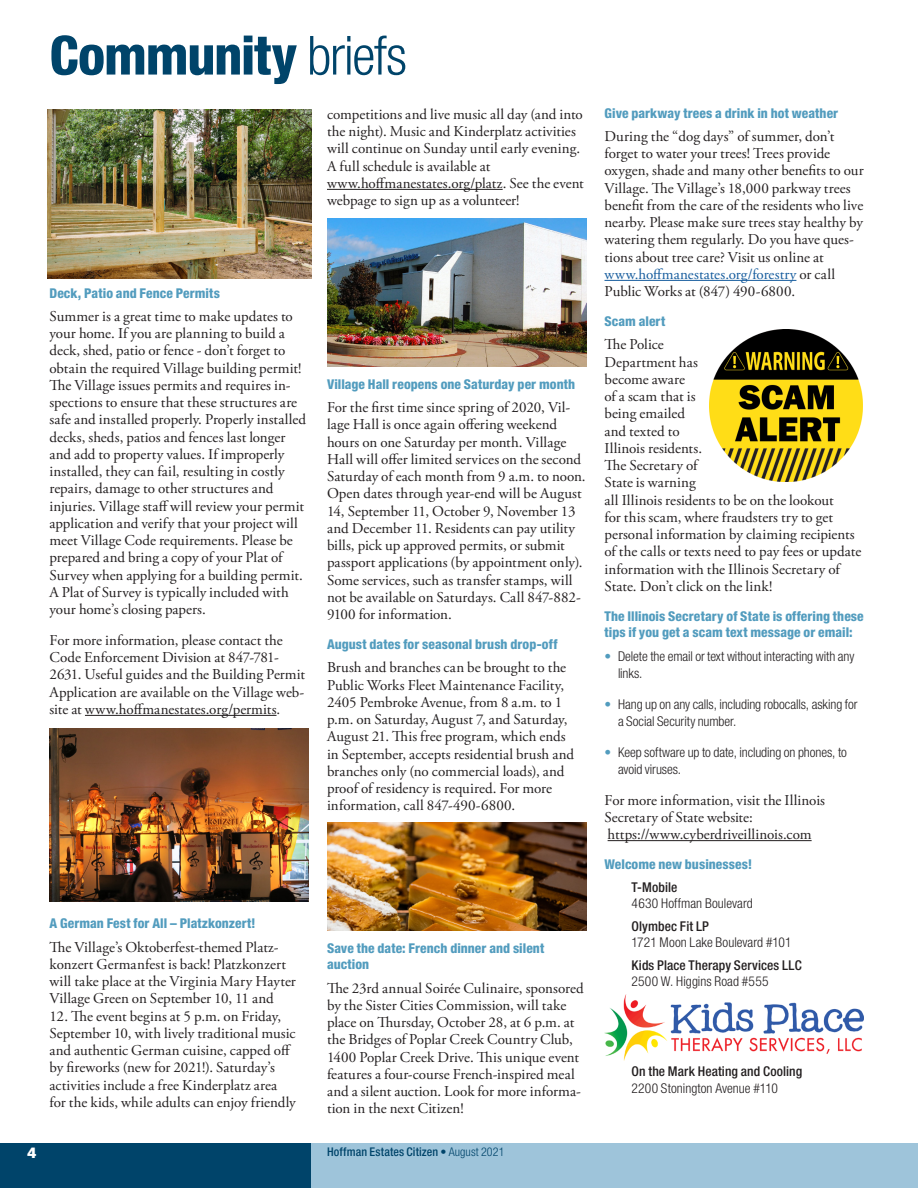
<style>
.page{position:relative;width:918px;height:1188px;background:#fff}
.page>*{position:absolute;margin:0;border:0;box-sizing:border-box;transform-origin:0 0}
._01A-headline_A{font:800 condensed 54px "Helvetica Neue LT Std";letter-spacing:-.02em;color:#00446a}
._05-body{font:15px/17.2px "Adobe Garamond Pro";color:#231f20}
._10-more_info{font:15px/17.2px "Adobe Garamond Pro";color:#231f20}
._05-body-2{font:800 condensed 15px "Helvetica Neue LT Std";color:#fff;scale:1.2 1}
._07-body_head_A{font:800 condensed 13.5px/16.5px "Helvetica Neue LT Std";letter-spacing:.005em;color:#529cbe}
._08-body_head_B{font:300 condensed 13.5px/17.2px "Helvetica Neue LT Std";letter-spacing:-.005em;color:#231f20}
._08-body_head_B-2{font:500 condensed 13.5px/16.5px "Helvetica Neue LT Std";letter-spacing:.01em;color:#231f20}
._05-body-3{font:500 condensed 12px "Helvetica Neue LT Std";letter-spacing:.01em;color:#00446a}
.s1{font-weight:300}
.s2{color:#175d9e}
.s3{color:#529cbe}
.s4{font-weight:500}
</style>
<div class="page">
<div style="left:0;top:1143px;width:918px;height:45px;background:#00446a"></div>
<div style="left:312px;top:1143px;width:606px;height:45px;background:#9ec4da"></div>
<hr style="left:85px;top:715px;width:192px;height:1px;background:#231f20">
<hr style="left:327px;top:189px;width:176px;height:1px;background:#231f20">
<hr style="left:604px;top:280px;width:192px;height:1px;background:#175d9e">
<hr style="left:608px;top:840px;width:204px;height:1px;background:#231f20">
<img style="left:47px;top:109px;width:265px;height:170px">
<img style="left:50px;top:729px;width:259px;height:173px">
<img style="left:327px;top:219px;width:259px;height:147px">
<img style="left:327px;top:822px;width:259px;height:108px">
<img style="left:604px;top:995px;width:260px;height:65px">
<img style="left:710px;top:329px;width:152px;height:153px">
<p class="_01A-headline_A" style="left:50px;top:22px;width:359px">Community <span class="s1">briefs</span></p>
<p class="_05-body" style="left:327px;top:106px;width:258px">competitions and live music all day (and into the night). Music and Kinderplatz activities will continue on Sunday until early evening.<br>A full schedule is available at www.hoffmanestates.org/platz. See the event webpage to sign up as a volunteer!</p>
<p class="_07-body_head_A" style="left:50px;top:284px;width:172px">Deck, Patio and Fence Permits</p>
<p class="_05-body" style="left:50px;top:308px;width:258px">Summer is a great time to make updates to your home. If you are planning to build a deck, shed, patio or fence - don’t forget to obtain the required Village building permit!<br>The Village issues permits and requires in&shy;spections to ensure that these structures are safe and installed properly. Properly installed decks, sheds, patios and fences last longer and add to property values. If improperly installed, they can fail, resulting in costly repairs, damage to other structures and injuries. Village staff will review your permit application and verify that your project will meet Village Code requirements. Please be prepared and bring a copy of your Plat of Survey when applying for a building permit.<br>A Plat of Survey is typically included with your home’s closing papers.</p>
<p class="_05-body" style="left:50px;top:632px;width:257px">For more information, please contact the Code Enforcement Division at 847-781- 2631. Useful guides and the Building Permit Application are available on the Village web&shy;site at www.hoffmanestates.org/permits.</p>
<p class="_07-body_head_A" style="left:327px;top:376px;width:250px">Village Hall reopens one Saturday per month</p>
<p class="_05-body" style="left:327px;top:399px;width:260px">For the first time since spring of 2020, Vil&shy;lage Hall is once again offering weekend hours on one Saturday per month. Village Hall will offer limited services on the second Saturday of each month from 9 a.m. to noon.<br>Open dates through year-end will be August 14, September 11, October 9, November 13 and December 11. Residents can pay utility bills, pick up approved permits, or submit passport applications (by appointment only).<br>Some services, such as transfer stamps, will not be available on Saturdays. Call 847-882- 9100 for information.</p>
<p class="_07-body_head_A" style="left:327px;top:636px;width:232px">August dates for seasonal brush drop-off</p>
<p class="_05-body" style="left:327px;top:660px;width:249px">Brush and branches can be brought to the Public Works Fleet Maintenance Facility, 2405 Pembroke Avenue, from 8 a.m. to 1 p.m. on Saturday, August 7, and Saturday, August 21. This free program, which ends in September, accepts residential brush and branches only (no commercial loads), and proof of residency is required. For more information, call 847-490-6800.</p>
<p class="_07-body_head_A" style="left:50px;top:915px;width:208px">A German Fest for All – Platzkonzert!</p>
<p class="_05-body" style="left:50px;top:939px;width:248px">The Village’s Oktoberfest-themed Platz&shy;konzert Germanfest is back! Platzkonzert will take place at the Virginia Mary Hayter Village Green on September 10, 11 and</p>
<p class="_05-body" style="left:50px;top:1008px;width:248px">12. The event begins at 5 p.m. on Friday, September 10, with lively traditional music and authentic German cuisine, capped off by fireworks (new for 2021!). Saturday’s activities include a free Kinderplatz area for the kids, while adults can enjoy friendly</p>
<p class="_05-body-2" style="left:27px;top:1144px;width:9px">4</p>
<p class="_07-body_head_A" style="left:327px;top:940px;width:219px">Save the date: French dinner and silent auction</p>
<p class="_05-body" style="left:327px;top:980px;width:258px">The 23rd annual Soirée Culinaire, sponsored by the Sister Cities Commission, will take place on Thursday, October 28, at 6 p.m. at the Bridges of Poplar Creek Country Club, 1400 Poplar Creek Drive. This unique event features a four-course French-inspired meal and a silent auction. Look for more informa&shy;tion in the next Citizen!</p>
<p class="_05-body-3" style="left:327px;top:1145px;width:179px">Hoffman Estates Citizen <span class="s1">• August 2021</span></p>
<p class="_07-body_head_A" style="left:604px;top:104px;width:235px">Give parkway trees a drink in hot weather</p>
<p class="_05-body" style="left:604px;top:128px;width:261px">During the “dog days” of summer, don’t forget to water your trees! Trees provide oxygen, shade and many other benefits to our Village. The Village’s 18,000 parkway trees benefit from the care of the residents who live nearby. Please make sure trees stay healthy by watering them regularly. Do you have ques&shy;tions about tree care? Visit us online at <span class="s2">www.hoffmanestates.org/forestry</span> or call Public Works at (847) 490-6800.</p>
<p class="_07-body_head_A" style="left:604px;top:313px;width:62px">Scam alert</p>
<p class="_05-body" style="left:604px;top:337px;width:258px">The Police<br>Department has<br>become aware<br>of a scam that is<br>being emailed<br>and texted to<br>Illinois residents.<br>The Secretary of<br>State is warning<br>all Illinois residents to be on the lookout<br>for this scam, where fraudsters try to get personal information by claiming recipients of the calls or texts need to pay fees or update information with the Illinois Secretary of<br>State. Don’t click on the link!</p>
<p class="_07-body_head_A" style="left:604px;top:608px;width:261px">The Illinois Secretary of State is offering these tips if you get a scam text message or email:</p>
<p class="_08-body_head_B" style="left:618px;top:647px;width:238px;text-indent:-14px"><span class="s3">•</span> Delete the email or text without interacting with any links.</p>
<p class="_08-body_head_B" style="left:618px;top:695px;width:241px;text-indent:-14px"><span class="s3">•</span> Hang up on any calls, including robocalls, asking for a Social Security number.</p>
<p class="_08-body_head_B" style="left:618px;top:743px;width:230px;text-indent:-14px"><span class="s3">•</span> Keep software up to date, including on phones, to avoid viruses.</p>
<p class="_10-more_info" style="left:604px;top:792px;width:222px">For more information, visit the Illinois<br>Secretary of State website: https://www.cyberdriveillinois.com</p>
<p class="_07-body_head_A" style="left:604px;top:856px;width:149px">Welcome new businesses!</p>
<p class="_08-body_head_B" style="left:632px;top:879px;width:123px;line-height:16.5px"><span class="s4">T-Mobile<br></span>4630 Hoffman Boulevard</p>
<p class="_08-body_head_B" style="left:632px;top:918px;width:161px;line-height:16.5px"><span class="s4">Olymbec Fit LP<br></span>1721 Moon Lake Boulevard #101</p>
<p class="_08-body_head_B-2" style="left:632px;top:956px;width:172px">Kids Place Therapy Services LLC<br><span class="s1">2500 W. Higgins Road #555</span></p>
<p class="_08-body_head_B-2" style="left:632px;top:1063px;width:172px">On the Mark Heating and Cooling<br><span class="s1">2200 Stonington Avenue #110</span></p>
</div>
